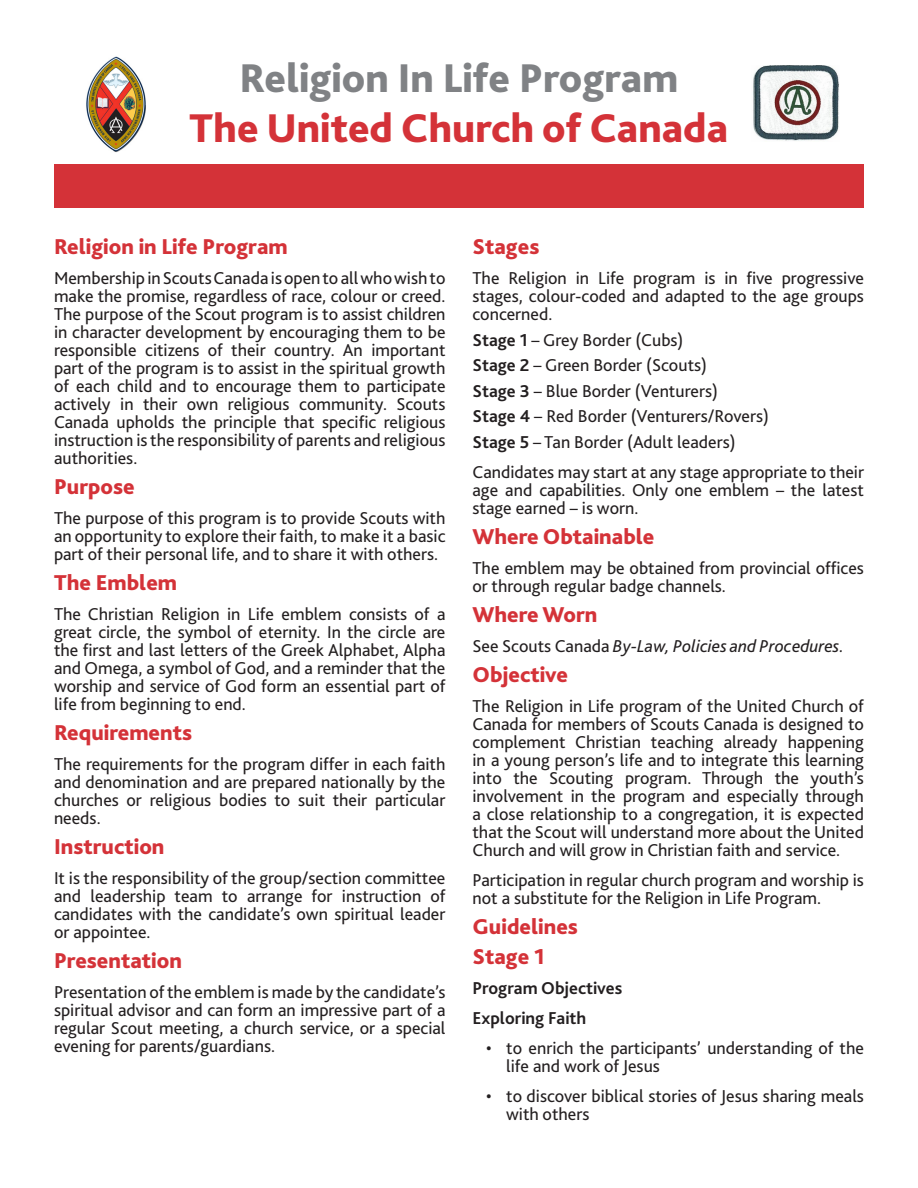
<style>
.page{position:relative;width:918px;height:1188px;background:#fff}
.page>*{position:absolute;margin:0;border:0;box-sizing:border-box;transform-origin:0 0}
.t1{font:800 42px "Bliss 2";color:#d43238}
.t2{font:800 42px "Bliss 2";color:#808285}
.t3{font:800 22.5px/30px "Bliss 2";color:#d43238}
.t4{font:18px/18px "Bliss 2";color:#231f20;text-align:justify}
.t5{font:italic 18px "Bliss 2";color:#231f20}
.t6{font:700 18px/30px "Bliss 2";color:#231f20}
.s1{font-weight:700}
.s2{font-style:normal}
</style>
<div class="page">
<div style="left:54px;top:164px;width:810px;height:43px;background:#d43238"></div>
<img style="left:86px;top:56px;width:60px;height:96px">
<img style="left:753px;top:65px;width:86px;height:76px">
<h1 class="t2" style="left:240px;top:52px;width:440px">Religion In Life Program</h1>
<h1 class="t1" style="left:190px;top:102px;width:540px">The United Church of Canada</h1>
<p class="t3" style="left:54px;top:231px;width:235px">Religion in Life Program</p>
<p class="t4" style="left:54px;top:269px;width:393px">Membership in Scouts Canada is open to all who wish to make the promise, regardless of race, colour or creed.<br>The purpose of the Scout program is to assist children in character development by encouraging them to be responsible citizens of their country. An important part of the program is to assist in the spiritual growth of each child and to encourage them to participate actively in their own religious community. Scouts Canada upholds the principle that specific religious instruction is the responsibility of parents and religious authorities.</p>
<p class="t3" style="left:54px;top:471px;width:82px">Purpose</p>
<p class="t4" style="left:54px;top:509px;width:393px">The purpose of this program is to provide Scouts with an opportunity to explore their faith, to make it a basic part of their personal life, and to share it with others.</p>
<p class="t3" style="left:54px;top:567px;width:125px">The Emblem</p>
<p class="t4" style="left:54px;top:605px;width:393px">The Christian Religion in Life emblem consists of a great circle, the symbol of eternity. In the circle are the first and last letters of the Greek Alphabet, Alpha and Omega, a symbol of God, and a reminder that the worship and service of God form an essential part of life from beginning to end.</p>
<p class="t3" style="left:54px;top:717px;width:140px">Requirements</p>
<p class="t4" style="left:54px;top:755px;width:393px">The requirements for the program differ in each faith and denomination and are prepared nationally by the churches or religious bodies to suit their particular needs.</p>
<p class="t3" style="left:54px;top:831px;width:112px">Instruction</p>
<p class="t4" style="left:54px;top:869px;width:393px">It is the responsibility of the group/section committee and leadership team to arrange for instruction of candidates with the candidate’s own spiritual leader or appointee.</p>
<p class="t3" style="left:54px;top:945px;width:129px">Presentation</p>
<p class="t4" style="left:54px;top:983px;width:393px">Presentation of the emblem is made by the candidate’s spiritual advisor and can form an impressive part of a regular Scout meeting, a church service, or a special evening for parents/guardians.</p>
<p class="t3" style="left:472px;top:231px;width:68px">Stages</p>
<p class="t4" style="left:472px;top:269px;width:393px">The Religion in Life program is in five progressive stages, colour-coded and adapted to the age groups concerned.</p>
<p class="t4" style="left:472px;top:326px;width:298px;line-height:25.5px;text-align:left"><span class="s1">Stage 1</span> – Grey Border (Cubs)<br><span class="s1">Stage 2</span> – Green Border (Scouts)<br><span class="s1">Stage 3</span> – Blue Border (Venturers)<br><span class="s1">Stage 4</span> – Red Border (Venturers/Rovers)<br><span class="s1">Stage 5</span> – Tan Border (Adult leaders)</p>
<p class="t4" style="left:472px;top:462px;width:393px">Candidates may start at any stage appropriate to their age and capabilities. Only one emblem – the latest stage earned – is worn.</p>
<p class="t3" style="left:472px;top:520px;width:184px">Where Obtainable</p>
<p class="t4" style="left:472px;top:558px;width:393px">The emblem may be obtained from provincial offices or through regular badge channels.</p>
<p class="t3" style="left:472px;top:598px;width:126px">Where Worn</p>
<p class="t5" style="left:472px;top:634px;width:373px"><span class="s2">See Scouts Canada</span> By-Law, Policies and Procedures.</p>
<p class="t3" style="left:472px;top:658px;width:97px">Objective</p>
<p class="t4" style="left:472px;top:696px;width:393px">The Religion in Life program of the United Church of Canada for members of Scouts Canada is designed to complement Christian teaching already happening in a young person’s life and to integrate this learning into the Scouting program. Through the youth’s involvement in the program and especially through a close relationship to a congregation, it is expected that the Scout will understand more about the United Church and will grow in Christian faith and service.</p>
<p class="t4" style="left:472px;top:870px;width:393px">Participation in regular church program and worship is not a substitute for the Religion in Life Program.</p>
<p class="t3" style="left:472px;top:910px;width:107px">Guidelines<br>Stage 1</p>
<p class="t6" style="left:472px;top:972px;width:151px">Program Objectives<br>Exploring Faith</p>
<p class="t4" style="left:506px;top:1038px;width:359px;text-indent:-20px">• to enrich the participants’ understanding of the life and work of Jesus</p>
<p class="t4" style="left:506px;top:1086px;width:359px;text-indent:-20px">• to discover biblical stories of Jesus sharing meals with others</p>
</div>
